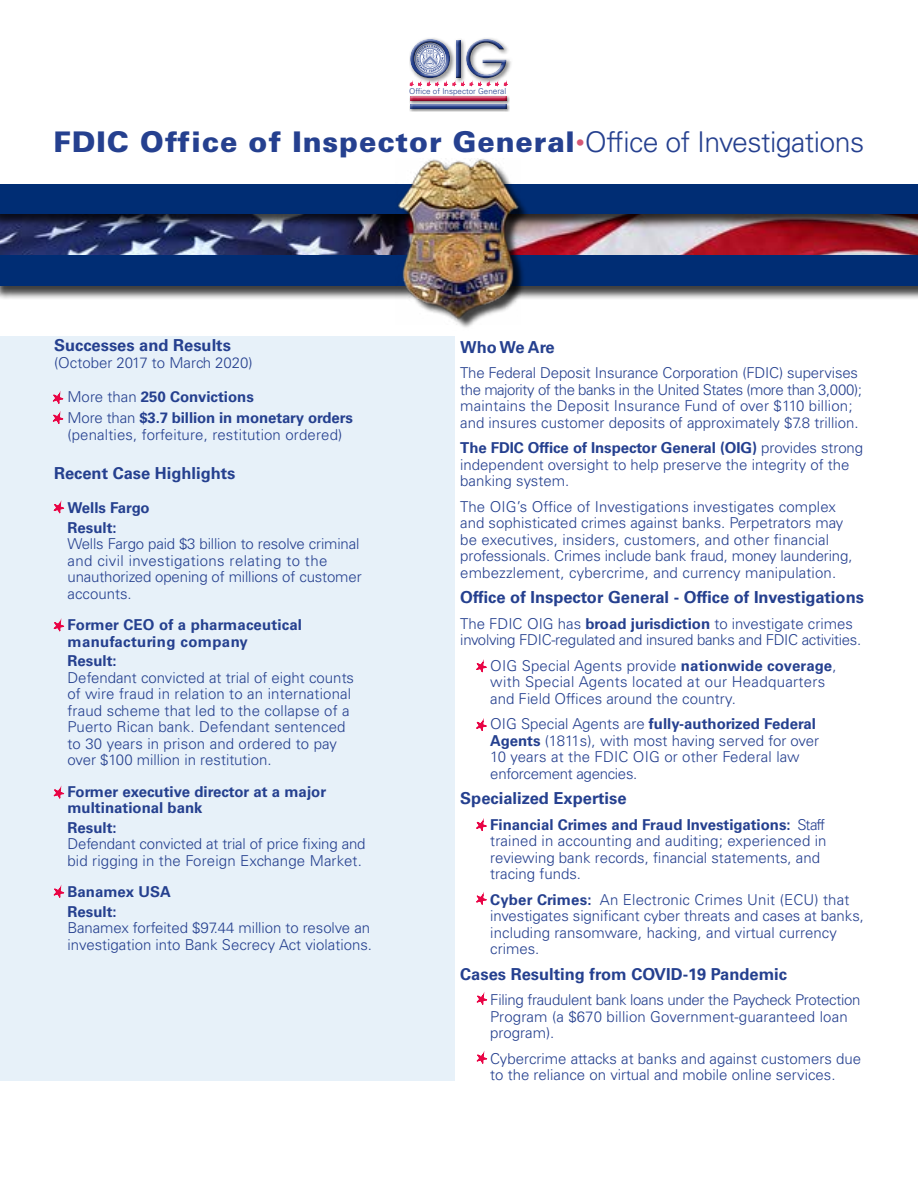
<style>
.page{position:relative;width:918px;height:1188px;background:#fff}
.page>*{position:absolute;margin:0;border:0;box-sizing:border-box;transform-origin:0 0}
.body_text{font:900 28.5px "Univers LT Std";letter-spacing:.03em;color:#25408f}
.t1{font:300 18px "Univers LT Std";color:#c3113c}
.body_text-2{font:700 16.5px "Univers LT Std";color:#25408f}
.body_text-3{font:300 15px/16.5px "Univers LT Std";color:#25408f}
.body_text-4{font:300 15px/16.5px "Univers LT Std";letter-spacing:-.02em;color:#25408f}
.body_text-5{font:700 15px/16.5px "Univers LT Std";color:#25408f}
.vision_no_rules{font:300 8.1px "Univers LT Std";color:#25408f}
.s1{font-size:8.4px}
.s2{font-weight:300}
.s3{font-weight:700}
</style>
<div class="page">
<div style="left:0;top:336px;width:454px;height:745px;background:#e7f1f9"></div>
<img style="left:0;top:228px;width:918px;height:27px">
<div style="left:0;top:184px;width:918px;height:44px;background:#000;opacity:.75"></div>
<div style="left:0;top:184px;width:918px;height:29px;background:#002d74"></div>
<div style="left:0;top:256px;width:918px;height:44px;background:#000;opacity:.75"></div>
<div style="left:0;top:255px;width:918px;height:31px;background:#002d74"></div>
<div style="left:402px;top:163px;width:127px;height:168px;background:#000;opacity:.75"></div>
<img style="left:396px;top:158px;width:124px;height:166px">
<div style="left:409px;top:95px;width:101px;height:9px;background:#000;opacity:.5"></div>
<div style="left:409px;top:94px;width:99px;height:7px;background:#f2f2f2"></div>
<div style="left:409px;top:96px;width:99px;height:7px;background:#000;opacity:.75"></div>
<div style="left:409px;top:103px;width:101px;height:9px;background:#000;opacity:.5"></div>
<div style="left:409px;top:102px;width:99px;height:8px;background:#d2d2d2"></div>
<div style="left:409px;top:104px;width:99px;height:7px;background:#000;opacity:.75"></div>
<div style="left:408px;top:36px;width:42px;height:40px;background:#fff;opacity:.75"></div>
<div style="left:464px;top:37px;width:48px;height:47px;background:#000;opacity:.5"></div>
<div style="left:464px;top:36px;width:44px;height:40px;background:#fff"></div>
<div style="left:466px;top:41px;width:43px;height:39px;background:#000;opacity:.75"></div>
<svg style="left:410px;top:39px;width:98px;height:35px"></svg>
<div style="left:402px;top:74px;width:111px;height:12px;background:#fff;opacity:.75"></div>
<div style="left:406px;top:78px;width:109px;height:8px;background:#000;opacity:.75"></div>
<svg style="left:477px;top:1053px;width:10px;height:11px"></svg>
<svg style="left:477px;top:994px;width:10px;height:11px"></svg>
<svg style="left:476px;top:894px;width:11px;height:11px"></svg>
<svg style="left:476px;top:820px;width:11px;height:11px"></svg>
<svg style="left:476px;top:720px;width:11px;height:11px"></svg>
<svg style="left:476px;top:662px;width:11px;height:10px"></svg>
<svg style="left:53px;top:393px;width:10px;height:11px"></svg>
<svg style="left:54px;top:503px;width:10px;height:10px"></svg>
<svg style="left:53px;top:413px;width:10px;height:11px"></svg>
<svg style="left:54px;top:621px;width:10px;height:10px"></svg>
<svg style="left:54px;top:788px;width:10px;height:11px"></svg>
<svg style="left:54px;top:887px;width:10px;height:11px"></svg>
<p class="vision_no_rules" style="left:409px;top:86px;width:99px">Office of Inspector Gen<span class="s1">eral</span></p>
<p class="body_text" style="left:54px;top:124px;width:812px">FDIC Office of Inspector General <span class="s2">Office of Investigations</span></p>
<p class="t1" style="left:576px;top:131px;width:10px">•</p>
<p class="body_text-2" style="left:54px;top:336px;width:178px">Successes and Results</p>
<p class="body_text-3" style="left:54px;top:354px;width:200px">(October 2017 to March 2020)</p>
<p class="body_text-5" style="left:68px;top:389px;width:188px"><span class="s2">More than</span> 250 Convictions</p>
<p class="body_text-3" style="left:68px;top:410px;width:287px">More than <span class="s3">$3.7 billion in monetary orders </span>(penalties, forfeiture, restitution ordered)</p>
<p class="body_text-2" style="left:54px;top:463px;width:183px">Recent Case Highlights</p>
<p class="body_text-5" style="left:68px;top:500px;width:84px">Wells Fargo</p>
<p class="body_text-3" style="left:68px;top:519px;width:296px"><span class="s3">Result:<br></span>Wells Fargo paid $3 billion to resolve criminal and civil investigations relating to the unauthorized opening of millions of customer accounts.</p>
<p class="body_text-5" style="left:68px;top:617px;width:236px">Former CEO of a pharmaceutical manufacturing company</p>
<p class="body_text-3" style="left:68px;top:653px;width:288px"><span class="s3">Result:<br></span>Defendant convicted at trial of eight counts of wire fraud in relation to an international fraud scheme that led to the collapse of a Puerto Rican bank. Defendant sentenced to 30 years in prison and ordered to pay over $100 million in restitution.</p>
<p class="body_text-5" style="left:68px;top:783px;width:260px">Former executive director at a major multinational bank</p>
<p class="body_text-3" style="left:68px;top:819px;width:300px"><span class="s3">Result:<br></span>Defendant convicted at trial of price fixing and bid rigging in the Foreign Exchange Market.</p>
<p class="body_text-5" style="left:68px;top:884px;width:105px">Banamex USA</p>
<p class="body_text-3" style="left:68px;top:903px;width:306px"><span class="s3">Result:<br></span>Banamex forfeited $97.44 million to resolve an investigation into Bank Secrecy Act violations.</p>
<p class="body_text-2" style="left:460px;top:337px;width:96px">Who We Are</p>
<p class="body_text-3" style="left:460px;top:365px;width:403px">The Federal Deposit Insurance Corporation (FDIC) supervises the majority of the banks in the United States (more than 3,000); maintains the Deposit Insurance Fund of over $110 billion; and insures customer deposits of approximately $7.8 trillion.</p>
<p class="body_text-3" style="left:460px;top:440px;width:404px"><span class="s3">The FDIC Office of Inspector General (OIG)</span> provides strong independent oversight to help preserve the integrity of the banking system.</p>
<p class="body_text-3" style="left:460px;top:498px;width:394px">The OIG’s Office of Investigations investigates complex and sophisticated crimes against banks. Perpetrators may be executives, insiders, customers, and other financial professionals. Crimes include bank fraud, money laundering, embezzlement, cybercrime, and currency manipulation.</p>
<p class="body_text-2" style="left:460px;top:588px;width:405px">Office of Inspector General - Office of Investigations</p>
<p class="body_text-4" style="left:460px;top:615px;width:402px">The FDIC OIG has <span class="s3">broad jurisdiction</span> to investigate crimes involving FDIC-regulated and insured banks and FDIC activities.</p>
<p class="body_text-3" style="left:490px;top:657px;width:348px">OIG Special Agents provide <span class="s3">nationwide coverage</span>, with Special Agents located at our Headquarters and Field Offices around the country.</p>
<p class="body_text-3" style="left:490px;top:716px;width:330px">OIG Special Agents are <span class="s3">fully-authorized Federal Agents</span> (1811s), with most having served for over 10 years at the FDIC OIG or other Federal law enforcement agencies.</p>
<p class="body_text-2" style="left:460px;top:789px;width:168px">Specialized Expertise</p>
<p class="body_text-3" style="left:490px;top:816px;width:338px"><span class="s3">Financial Crimes and Fraud Investigations:</span> Staff trained in accounting and auditing; experienced in reviewing bank records, financial statements, and tracing funds.</p>
<p class="body_text-3" style="left:490px;top:891px;width:375px"><span class="s3">Cyber Crimes:</span> An Electronic Crimes Unit (ECU) that investigates significant cyber threats and cases at banks, including ransomware, hacking, and virtual currency crimes.</p>
<p class="body_text-2" style="left:460px;top:964px;width:328px">Cases Resulting from COVID-19 Pandemic</p>
<p class="body_text-4" style="left:490px;top:992px;width:372px">Filing fraudulent bank loans under the Paycheck Protection<br>Program (a $670 billion Government-guaranteed loan program).</p>
<p class="body_text-3" style="left:490px;top:1050px;width:373px">Cybercrime attacks at banks and against customers due to the reliance on virtual and mobile online services.</p>
</div>
